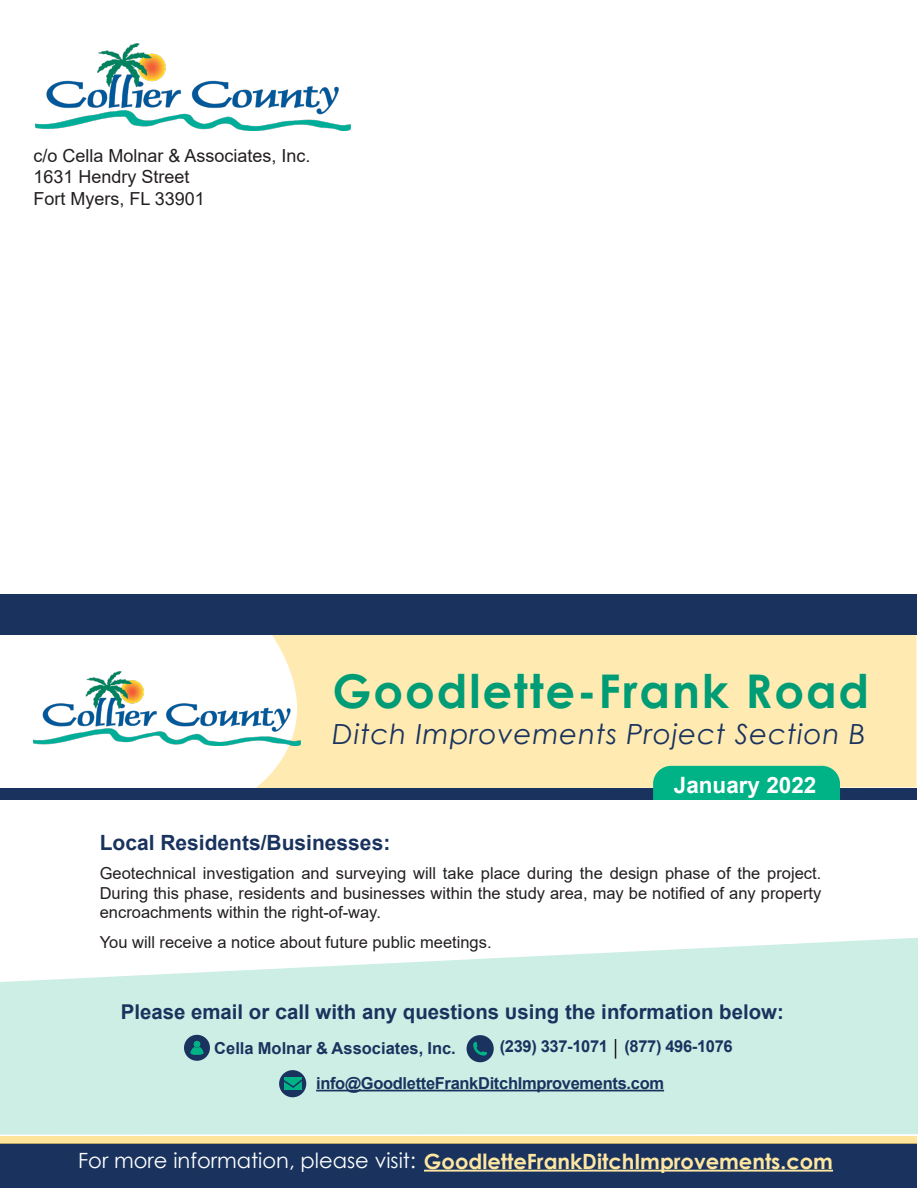
<style>
.page{position:relative;width:918px;height:1188px;background:#fff}
.page>*{position:absolute;margin:0;border:0;box-sizing:border-box;transform-origin:0 0}
.t1{font:700 46.5px "Century Gothic";letter-spacing:.04em;color:#009c75}
.t2{font:italic 27.75px "Century Gothic";letter-spacing:.03em;color:#19335e}
.t3{font:700 22.5px "Arial";color:#fff}
.t4{font:700 21px "Century Gothic";color:#ffe7a1}
.t5{font:700 21px "Arial";color:#19335e}
.t6{font:700 20.4px "Arial";color:#19335e}
.t7{font:18px/21.6px "Arial";color:#231f20}
.t8{font:16.5px/19.5px "Arial";color:#231f20;text-align:justify}
.t9{font:700 16.5px "Arial";letter-spacing:-.02em;color:#19335e}
.t10{font:700 16.5px "Arial";color:#19335e}
.s1{font-weight:400;color:#fff}
</style>
<div class="page">
<svg style="left:0;top:938px;width:918px;height:197px;background:#d2efe7"></svg>
<div style="left:255px;top:634px;width:662px;height:155px;background:#ffebb2"></div>
<img style="left:34px;top:672px;width:266px;height:73px">
<div style="left:0;top:789px;width:917px;height:11px;background:#19335e"></div>
<div style="left:467px;top:1035px;width:27px;height:27px;background:#19335e;border-radius:50%"></div>
<div style="left:279px;top:1070px;width:27px;height:27px;background:#19335e;border-radius:50%"></div>
<div style="left:184px;top:1035px;width:26px;height:26px;background:#19335e;border-radius:50%"></div>
<svg style="left:190px;top:1041px;width:14px;height:14px"></svg>
<svg style="left:473px;top:1042px;width:14px;height:14px"></svg>
<div style="left:0;top:1144px;width:917px;height:44px;background:#19335e"></div>
<hr style="left:316px;top:1090px;width:348px;height:1px;background:#19335e">
<div style="left:284px;top:1078px;width:17px;height:12px;background:#00b386"></div>
<svg style="left:284px;top:1078px;width:18px;height:11px"></svg>
<svg style="left:615px;top:1039px;width:1px;height:20px"></svg>
<hr style="left:424px;top:1170px;width:409px;height:2px;background:#ffe7a1">
<div style="left:0;top:1136px;width:916px;height:7px;background:#ffe59b"></div>
<img style="left:36px;top:44px;width:315px;height:87px">
<div style="left:653px;top:766px;width:187px;height:92px;background:#00b386;border-radius:18px"></div>
<div style="left:14px;top:800px;width:903px;height:124px;background:#fff"></div>
<div style="left:0;top:594px;width:917px;height:40px;background:#19335e"></div>
<p class="t7" style="left:33px;top:144px;width:279px">c/o Cella Molnar &amp; Associates, Inc.</p>
<p class="t7" style="left:33px;top:166px;width:173px">1631 Hendry Street<br>Fort Myers, FL 33901</p>
<p class="t1" style="left:333px;top:656px;width:538px">Goodlette-Frank Road</p>
<p class="t2" style="left:333px;top:714px;width:534px">Ditch Improvements Project Section B</p>
<p class="t3" style="left:674px;top:769px;width:144px">January 2022</p>
<p class="t5" style="left:100px;top:828px;width:292px">Local Residents/Businesses:</p>
<p class="t8" style="left:100px;top:863px;width:723px">Geotechnical investigation and surveying will take place during the design phase of the project.<br>During this phase, residents and businesses within the study area, may be notified of any property encroachments within the right-of-way.</p>
<p class="t8" style="left:100px;top:932px;width:393px">You will receive a notice about future public meetings.</p>
<p class="t6" style="left:121px;top:997px;width:665px">Please email or Call with any questions Using the information below:</p>
<p class="t10" style="left:214px;top:1036px;width:243px">Cella Molnar &amp; Associates, Inc.</p>
<p class="t9" style="left:500px;top:1035px;width:235px">(239) 337-1071 (877) 496-1076</p>
<p class="t9" style="left:316px;top:1071px;width:349px">info@GoodletteFrankDitchImprovements.com</p>
<p class="t4" style="left:78px;top:1145px;width:756px"><span class="s1">For more information, please visit:</span> GoodletteFrankDitchImprovements.com</p>
</div>
